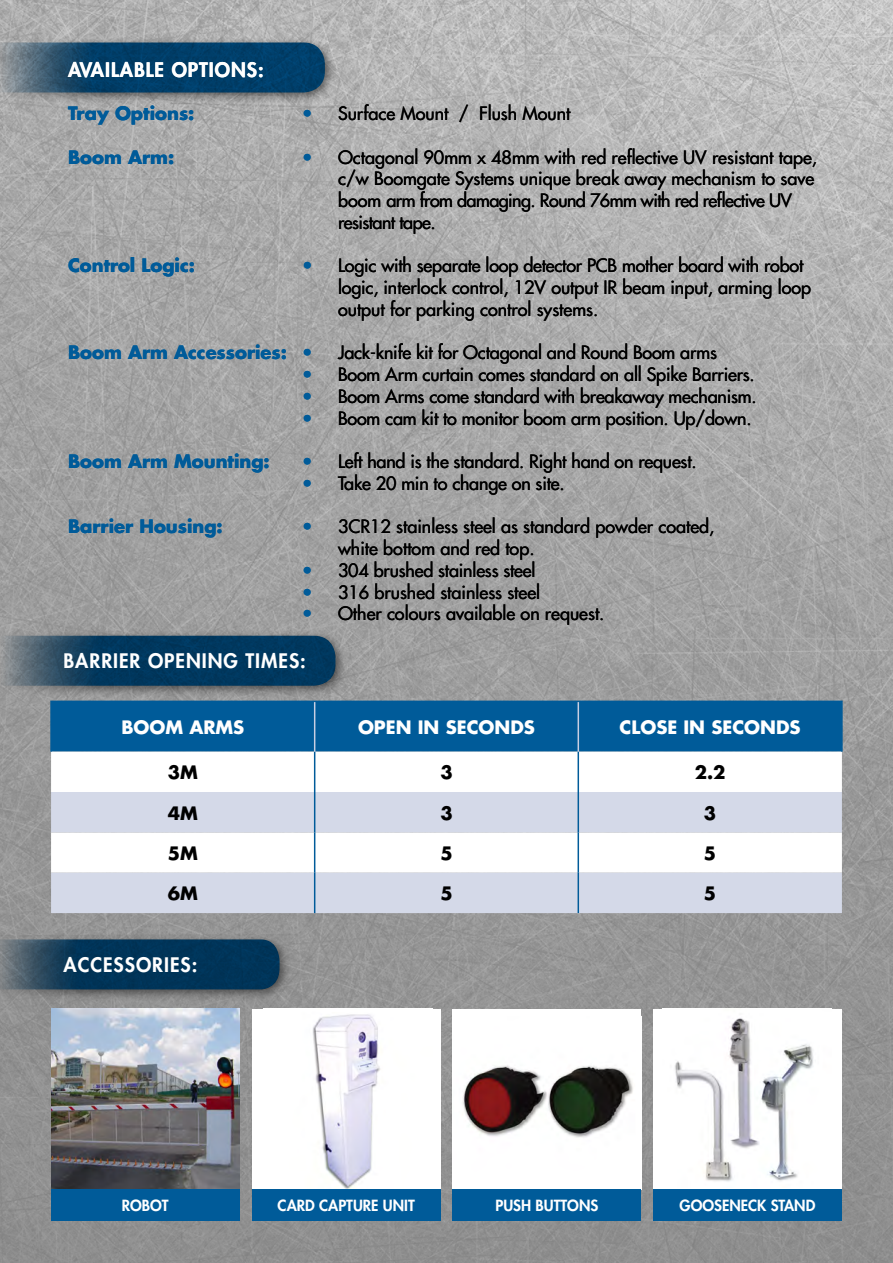
<style>
.page{position:relative;width:893px;height:1263px;background:#fff}
.page>*{position:absolute;margin:0;border:0;box-sizing:border-box;transform-origin:0 0}
.t1{font:800 19.5px "Futura Std";letter-spacing:.05em;color:#fff}
.t2{font:500 18px/21.8px "Futura Std";letter-spacing:-.01em;color:#000}
.t3{font:700 18px "Futura Std";color:#005b99}
.t4{font:700 18px "Futura Std";color:#fff}
.t5{font:700 18px "Futura Std";color:#000}
.t6{font:800 15px "Futura Std";color:#fff}
.s1{color:#005b99}
.s2{font-weight:400;color:#005b99}
.s3{font-weight:500}
</style>
<div class="page">
<img style="left:0;top:0;width:893px;height:1263px">
<div style="left:0;top:36px;width:337px;height:69px;background:#000;opacity:.5"></div>
<svg style="left:0;top:43px;width:325px;height:49px;background:#15496d"></svg>
<div style="left:52px;top:702px;width:789px;height:50px;background:#005b99"></div>
<svg style="left:51px;top:752px;width:791px;height:40px"></svg>
<svg style="left:51px;top:792px;width:791px;height:121px;fill:#d4d9e8"></svg>
<hr style="left:50px;top:701px;width:265px;height:1px;background:#005b99">
<hr style="left:50px;top:702px;width:2px;height:50px;background:#005b99">
<hr style="left:578px;top:701px;width:265px;height:1px;background:#005b99">
<hr style="left:841px;top:702px;width:2px;height:50px;background:#005b99">
<hr style="left:315px;top:701px;width:263px;height:1px;background:#005b99">
<hr style="left:314px;top:752px;width:1px;height:40px;background:#005b99">
<hr style="left:578px;top:752px;width:1px;height:40px;background:#005b99">
<hr style="left:314px;top:792px;width:1px;height:40px;background:#005b99">
<hr style="left:578px;top:792px;width:1px;height:40px;background:#005b99">
<hr style="left:314px;top:832px;width:1px;height:41px;background:#005b99">
<hr style="left:578px;top:832px;width:1px;height:41px;background:#005b99">
<hr style="left:314px;top:873px;width:1px;height:40px;background:#005b99">
<hr style="left:578px;top:873px;width:1px;height:40px;background:#005b99">
<hr style="left:314px;top:702px;width:1px;height:50px;background:#c8cee2">
<hr style="left:578px;top:702px;width:1px;height:50px;background:#c8cee2">
<div style="left:653px;top:1009px;width:189px;height:180px;background:#fff"></div>
<img style="left:675px;top:1018px;width:138px;height:164px">
<div style="left:653px;top:1189px;width:189px;height:31px;background:#005b99"></div>
<img style="left:51px;top:1009px;width:189px;height:180px">
<div style="left:51px;top:1189px;width:188px;height:31px;background:#005b99"></div>
<div style="left:453px;top:1009px;width:188px;height:180px;background:#fff"></div>
<img style="left:462px;top:1065px;width:171px;height:73px">
<div style="left:453px;top:1189px;width:188px;height:31px;background:#005b99"></div>
<div style="left:252px;top:1009px;width:188px;height:180px;background:#fff"></div>
<img style="left:313px;top:1014px;width:67px;height:175px">
<div style="left:252px;top:1189px;width:188px;height:31px;background:#005b99"></div>
<div style="left:0;top:933px;width:291px;height:69px;background:#000;opacity:.5"></div>
<svg style="left:0;top:939px;width:279px;height:50px;background:#123e5d"></svg>
<div style="left:0;top:629px;width:348px;height:69px;background:#000;opacity:.5"></div>
<svg style="left:0;top:636px;width:335px;height:50px;background:#154363"></svg>
<p class="t1" style="left:68px;top:57px;width:197px">AVAILABLE OPTIONS:</p>
<p class="t3" style="left:68px;top:101px;width:128px">Tray Options:</p>
<p class="t2" style="left:302px;top:103px;width:270px"><span class="s1">•</span> Surface Mount / Flush Mount</p>
<p class="t3" style="left:68px;top:145px;width:108px">Boom Arm:</p>
<p class="t2" style="left:338px;top:146px;width:480px;text-indent:-36px"><span class="s1">•</span> Octagonal 90mm x 48mm with red reflective UV resistant tape, c/w Boomgate Systems unique break away mechanism to save boom arm from damaging. Round 76mm with red reflective UV resistant tape.</p>
<p class="t3" style="left:68px;top:254px;width:128px">Control Logic:</p>
<p class="t2" style="left:338px;top:255px;width:475px;text-indent:-36px"><span class="s2">•</span> Logic with separate loop detector PCB mother board with robot logic, interlock control, 12V output IR beam input, arming loop output for parking control systems.</p>
<p class="t3" style="left:68px;top:341px;width:246px">Boom Arm Accessories: <span class="s3">•</span></p>
<p class="t2" style="left:338px;top:342px;width:380px">Jack-knife kit for Octagonal and Round Boom arms</p>
<p class="t2" style="left:302px;top:364px;width:454px"><span class="s1">•</span> Boom Arm curtain comes standard on all Spike Barriers.</p>
<p class="t2" style="left:302px;top:385px;width:456px"><span class="s1">•</span> Boom Arms come standard with breakaway mechanism.</p>
<p class="t2" style="left:302px;top:407px;width:451px"><span class="s1">•</span> Boom cam kit to monitor boom arm position. Up/down.</p>
<p class="t3" style="left:68px;top:449px;width:203px">Boom Arm Mounting:</p>
<p class="t2" style="left:302px;top:451px;width:396px"><span class="s1">•</span> Left hand is the standard. Right hand on request.</p>
<p class="t2" style="left:302px;top:472px;width:264px"><span class="s1">•</span> Take 20 min to change on site.</p>
<p class="t3" style="left:68px;top:515px;width:156px">Barrier Housing:</p>
<p class="t2" style="left:338px;top:516px;width:378px;text-indent:-36px"><span class="s1">•</span> 3CR12 stainless steel as standard powder coated, white bottom and red top.</p>
<p class="t2" style="left:302px;top:559px;width:235px"><span class="s1">•</span> 304 brushed stainless steel</p>
<p class="t2" style="left:302px;top:581px;width:240px"><span class="s1">•</span> 316 brushed stainless steel</p>
<p class="t2" style="left:302px;top:603px;width:304px"><span class="s1">•</span> Other colours available on request.</p>
<p class="t1" style="left:64px;top:649px;width:244px">BARRIER OPENING TIMES:</p>
<p class="t4" style="left:121px;top:715px;width:125px">BOOM ARMS</p>
<p class="t4" style="left:358px;top:715px;width:178px">OPEN IN SECONDS</p>
<p class="t4" style="left:620px;top:715px;width:183px">CLOSE IN SECONDS</p>
<p class="t5" style="left:168px;top:760px;width:32px">3M</p>
<p class="t5" style="left:440px;top:760px;width:14px">3</p>
<p class="t5" style="left:695px;top:760px;width:32px">2.2</p>
<p class="t5" style="left:168px;top:801px;width:32px">4M</p>
<p class="t5" style="left:440px;top:801px;width:14px">3</p>
<p class="t5" style="left:704px;top:801px;width:14px">3</p>
<p class="t5" style="left:168px;top:841px;width:32px">5M</p>
<p class="t5" style="left:440px;top:841px;width:14px">5</p>
<p class="t5" style="left:704px;top:841px;width:14px">5</p>
<p class="t5" style="left:168px;top:881px;width:32px">6M</p>
<p class="t5" style="left:440px;top:881px;width:14px">5</p>
<p class="t5" style="left:704px;top:881px;width:14px">5</p>
<p class="t1" style="left:64px;top:953px;width:135px">ACCESSORIES:</p>
<p class="t6" style="left:122px;top:1195px;width:48px">ROBOT</p>
<p class="t6" style="left:278px;top:1196px;width:139px">CARD CAPTURE UNIT</p>
<p class="t6" style="left:495px;top:1196px;width:104px">PUSH BUTTONS</p>
<p class="t6" style="left:680px;top:1196px;width:137px">GOOSENECK STAND</p>
</div>
